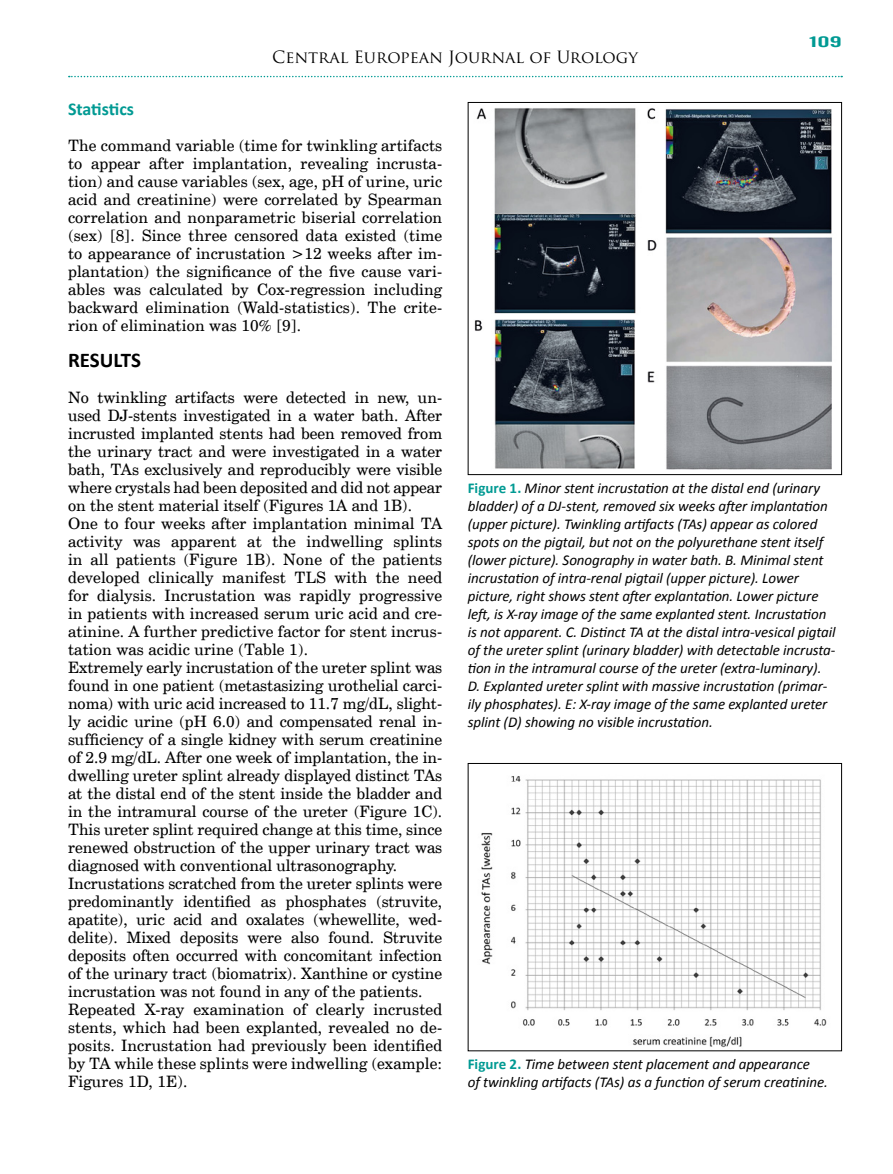
<style>
.page{position:relative;width:893px;height:1174px;background:#fff}
.page>*{position:absolute;margin:0;border:0;box-sizing:border-box;transform-origin:0 0}
.t1{font:700 21px "Calibri";color:#000}
.t2{font:700 18px "Calibri";color:#009a93}
.t3{font:16.5px "Trajan Pro";color:#000}
.t4{font:15.75px/18px "Cent Schbook EU";color:#000;text-align:justify}
.t5{font:italic 15px/18px "Calibri";letter-spacing:-.005em;color:#000}
.t6{font:15px "Alternate Gothic No 2 EU";color:#009a93;scale:2 1}
.s1{font-weight:700;font-style:normal;color:#009a93}
</style>
<div class="page">
<svg style="left:69px;top:76px;width:773px;height:1px"></svg>
<img style="left:474px;top:108px;width:358px;height:362px">
<div style="left:468px;top:102px;width:374px;height:373px;border:1px solid #000"></div>
<img style="left:481px;top:776px;width:346px;height:272px">
<div style="left:468px;top:763px;width:374px;height:288px;border:1px solid #000"></div>
<p class="t3" style="left:272px;top:47px;width:367px">Central European Journal of Urology</p>
<p class="t6" style="left:810px;top:33px;width:18px">109</p>
<p class="t2" style="left:68px;top:97px;width:68px">Statistics</p>
<p class="t4" style="left:68px;top:137px;width:376px">The command variable (time for twinkling artifacts to appear after implantation, revealing incrusta&shy;tion) and cause variables (sex, age, pH of urine, uric acid and creatinine) were correlated by Spearman correlation and nonparametric biserial correlation (sex) [8]. Since three censored data existed (time to appearance of incrustation &gt;12 weeks after im&shy;plantation) the significance of the five cause vari&shy;ables was calculated by Cox-regression including backward elimination (Wald-statistics). The crite&shy;rion of elimination was 10% [9].</p>
<h1 class="t1" style="left:68px;top:346px;width:24px">RESUL</h1>
<h1 class="t1" style="left:121px;top:346px;width:20px">TS</h1>
<p class="t4" style="left:68px;top:389px;width:376px;text-align:left">No twinkling artifacts were detected in new, un&shy;used DJ-stents investigated in a water bath. After incrusted implanted stents had been removed from the urinary tract and were investigated in a water bath, TAs exclusively and reproducibly were visible where crystals had been deposited and did not appear on the stent material itself (Figures 1A and 1B).<br>One to four weeks after implantation minimal TA activity was apparent at the indwelling splints in all patients (Figure 1B). None of the patients developed clinically manifest TLS with the need for dialysis. Incrustation was rapidly progressive in patients with increased serum uric acid and cre&shy;atinine. A further predictive factor for stent incrus&shy;tation was acidic urine (Table 1).<br>Extremely early incrustation of the ureter splint was found in one patient (metastasizing urothelial carci&shy;noma) with uric acid increased to 11.7 mg/dL, slight&shy;ly acidic urine (pH 6.0) and compensated renal in&shy;sufficiency of a single kidney with serum creatinine of 2.9 mg/dL. After one week of implantation, the in&shy;dwelling ureter splint already displayed distinct TAs at the distal end of the stent inside the bladder and in the intramural course of the ureter (Figure 1C).<br>This ureter splint required change at this time, since renewed obstruction of the upper urinary tract was diagnosed with conventional ultrasonography.<br>Incrustations scratched from the ureter splints were predominantly identified as phosphates (struvite, apatite), uric acid and oxalates (whewellite, wed&shy;delite). Mixed deposits were also found. Struvite deposits often occurred with concomitant infection of the urinary tract (biomatrix). Xanthine or cystine incrustation was not found in any of the patients.<br>Repeated X-ray examination of clearly incrusted stents, which had been explanted, revealed no de&shy;posits. Incrustation had previously been identified by TA while these splints were indwelling (example:<br>Figures 1D, 1E).</p>
<p class="t5" style="left:468px;top:478px;width:369px"><span class="s1">Figure 1.</span> Minor stent incrustation at the distal end (urinary bladder) of a DJ-stent, removed six weeks after implantation (upper picture). Twinkling artifacts (TAs) appear as colored spots on the pigtail, but not on the polyurethane stent itself (lower picture). Sonography in water bath. B. Minimal stent incrustation of intra-renal pigtail (upper picture). Lower picture, right shows stent after explantation. Lower picture left, is X-ray image of the same explanted stent. Incrustation is not apparent. C. Distinct TA at the distal intra-vesical pigtail of the ureter splint (urinary bladder) with detectable incrusta&shy;tion in the intramural course of the ureter (extra-luminary).<br>D. Explanted ureter splint with massive incrustation (primar&shy;ily phosphates). E: X-ray image of the same explanted ureter splint (D) showing no visible incrustation.</p>
<p class="t5" style="left:468px;top:1054px;width:362px"><span class="s1">Figure 2.</span> Time between stent placement and appearance<br>of twinkling artifacts (TAs) as a function of serum creatinine.</p>
</div>
